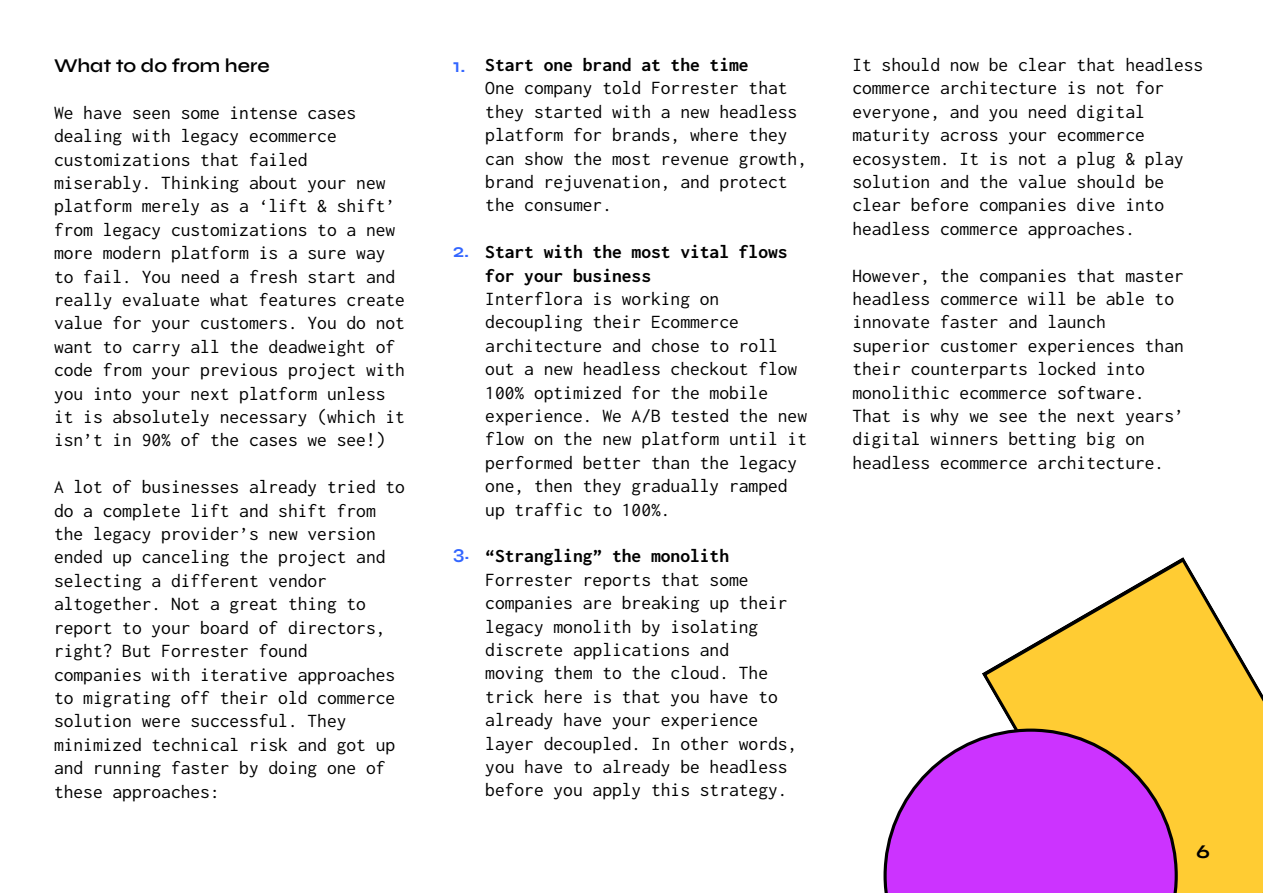
<style>
.page{position:relative;width:1263px;height:893px;background:#fff}
.page>*{position:absolute;margin:0;border:0;box-sizing:border-box;transform-origin:0 0}
.Brødtekst{font:19.5px/23.4px "Inconsolata";color:#000}
.Brødtekst-2{font:700 19.5px/23.4px "Inconsolata";color:#000}
.H3_-_Underoverskrift{font:600 19.5px "Syne";color:#000}
.H3_-_Underoverskrift-2{font:600 19.5px "Syne";color:#36f}
.Brødtekst-3{font:700 19.5px "Syne";color:#000}
</style>
<div class="page">
<svg style="left:982px;top:557px;width:281px;height:336px"></svg>
<svg style="left:883px;top:729px;width:295px;height:164px;background:#cf53e3"></svg>
<p class="H3_-_Underoverskrift" style="left:54px;top:53px;width:217px">What to do from here</p>
<p class="Brødtekst" style="left:54px;top:101px;width:304px">We have seen some intense cases dealing with legacy ecommerce</p>
<p class="Brødtekst" style="left:54px;top:148px;width:255px">customizations that failed</p>
<p class="Brødtekst" style="left:54px;top:171px;width:352px">miserably. Thinking about your new platform merely as a ‘lift &amp; shift’ from legacy customizations to a new more modern platform is a sure way to fail. You need a fresh start and really evaluate what features create value for your customers. You do not want to carry all the deadweight of code from your previous project with you into your next platform unless it is absolutely necessary (which it isn’t in 90% of the cases we see!)</p>
<p class="Brødtekst" style="left:54px;top:476px;width:352px">A lot of businesses already tried to do a complete lift and shift from the legacy provider’s new version ended up canceling the project and selecting a different vendor</p>
<p class="Brødtekst" style="left:54px;top:593px;width:333px">altogether. Not a great thing to report to your board of directors, right? But Forrester found</p>
<p class="Brødtekst" style="left:54px;top:663px;width:343px;text-align:justify">companies with iterative approaches to migrating off their old commerce solution were successful. They</p>
<p class="Brødtekst" style="left:54px;top:733px;width:343px">minimized technical risk and got up and running faster by doing one of these approaches:</p>
<p class="H3_-_Underoverskrift-2" style="left:453px;top:54px;width:14px">1.</p>
<p class="H3_-_Underoverskrift-2" style="left:453px;top:239px;width:18px">2.</p>
<p class="H3_-_Underoverskrift-2" style="left:453px;top:541px;width:18px">3.</p>
<p class="Brødtekst-2" style="left:485px;top:53px;width:265px">Start one brand at the time</p>
<p class="Brødtekst" style="left:485px;top:77px;width:323px">One company told Forrester that they started with a new headless platform for brands, where they can show the most revenue growth, brand rejuvenation, and protect the consumer.</p>
<p class="Brødtekst-2" style="left:485px;top:241px;width:304px">Start with the most vital flows for your business</p>
<p class="Brødtekst" style="left:485px;top:287px;width:235px">Interflora is working on</p>
<p class="Brødtekst" style="left:485px;top:311px;width:255px">decoupling their Ecommerce</p>
<p class="Brødtekst" style="left:485px;top:334px;width:323px">architecture and chose to roll out a new headless checkout flow<br>100% optimized for the mobile experience. We A/B tested the new flow on the new platform until it performed better than the legacy one, then they gradually ramped up traffic to 100%.</p>
<p class="Brødtekst-2" style="left:485px;top:545px;width:245px">“Strangling” the monolith</p>
<p class="Brødtekst" style="left:485px;top:568px;width:265px">Forrester reports that some</p>
<p class="Brødtekst" style="left:485px;top:592px;width:304px">companies are breaking up their legacy monolith by isolating</p>
<p class="Brødtekst" style="left:485px;top:638px;width:245px">discrete applications and</p>
<p class="Brødtekst" style="left:485px;top:662px;width:294px">moving them to the cloud. The trick here is that you have to already have your experience</p>
<p class="Brødtekst" style="left:485px;top:732px;width:313px">layer decoupled. In other words, you have to already be headless before you apply this strategy.</p>
<p class="Brødtekst" style="left:852px;top:53px;width:352px">It should now be clear that headless commerce architecture is not for everyone, and you need digital</p>
<p class="Brødtekst" style="left:852px;top:124px;width:294px">maturity across your ecommerce</p>
<p class="Brødtekst" style="left:852px;top:147px;width:333px">ecosystem. It is not a plug &amp; play solution and the value should be clear before companies dive into headless commerce approaches.</p>
<p class="Brødtekst" style="left:852px;top:264px;width:333px">However, the companies that master headless commerce will be able to innovate faster and launch</p>
<p class="Brødtekst" style="left:852px;top:334px;width:333px">superior customer experiences than their counterparts locked into</p>
<p class="Brødtekst" style="left:852px;top:381px;width:294px">monolithic ecommerce software.</p>
<p class="Brødtekst" style="left:852px;top:404px;width:333px">That is why we see the next years’</p>
<p class="Brødtekst" style="left:852px;top:428px;width:294px">digital winners betting big on</p>
<p class="Brødtekst" style="left:852px;top:451px;width:313px">headless ecommerce architecture.</p>
<p class="Brødtekst-3" style="left:1196px;top:839px;width:15px">6</p>
</div>
